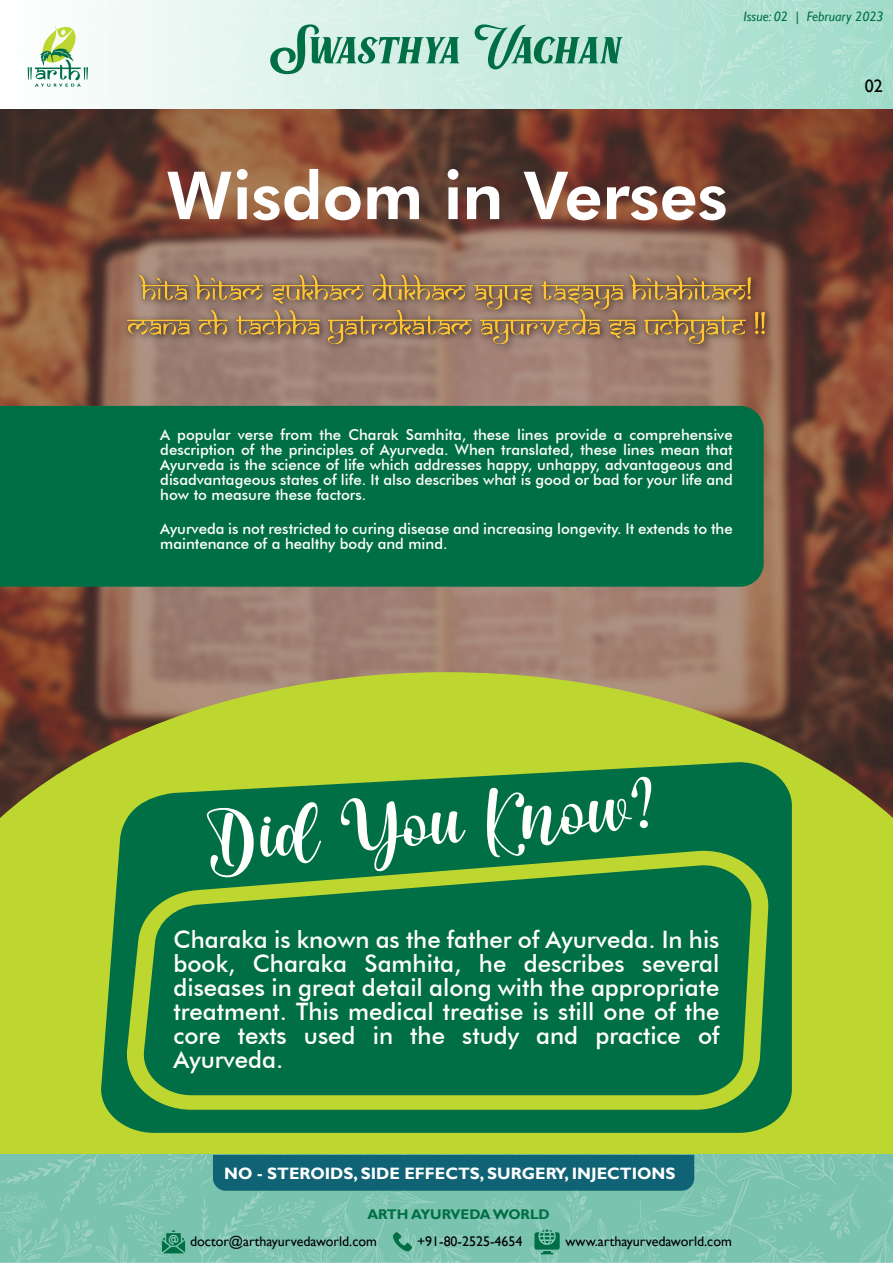
<style>
.page{position:relative;width:893px;height:1263px;background:#fff}
.page>*{position:absolute;margin:0;border:0;box-sizing:border-box;transform-origin:0 0}
.t1{font:800 66.3px "Futura BT";color:#fff}
.t2{font:52.5px "Marons";color:#006f45}
.t3{font:500 24px/24px "Futura BT";color:#fff;text-align:justify}
.t4{font:18px "Gill Sans";color:#000}
.t5{font:700 16.5px "Gill Sans";color:#fff}
.t6{font:500 15px/15px "Futura BT";color:#fff;text-align:justify}
.t7{font:13.95px "Gill Sans";color:#000}
.t8{font:700 13.95px "Gill Sans";color:#006f45}
.t9{font:italic 13.65px "Gill Sans";color:#006f45}
</style>
<div class="page">
<div style="left:0;top:89px;width:893px;height:769px;background:#5f3933;opacity:.49"></div>
<svg style="left:0;top:672px;width:893px;height:483px;background:#acb734"></svg>
<img style="left:0;top:1155px;width:893px;height:108px">
<div style="left:213px;top:1155px;width:481px;height:36px;background:#106275"></div>
<svg style="left:534px;top:1229px;width:26px;height:25px"></svg>
<svg style="left:393px;top:1232px;width:19px;height:19px"></svg>
<svg style="left:162px;top:1230px;width:23px;height:23px"></svg>
<img style="left:0;top:0;width:893px;height:108px">
<svg style="left:28px;top:24px;width:60px;height:63px"></svg>
<img style="left:123px;top:269px;width:650px;height:84px">
<svg style="left:101px;top:762px;width:691px;height:371px;background:#358b3f"></svg>
<svg style="left:126px;top:851px;width:643px;height:259px;background:#1c7e41"></svg>
<svg style="left:207px;top:802px;width:114px;height:76px"></svg>
<svg style="left:340px;top:798px;width:126px;height:73px"></svg>
<svg style="left:482px;top:776px;width:172px;height:81px;background:#2f8967"></svg>
<div style="left:0;top:406px;width:764px;height:181px;background:#006f45"></div>
<h2 class="t2" style="left:272px;top:24px;width:351px">SwasthyaVachan</h2>
<p class="t9" style="left:743px;top:11px;width:142px">Issue: 02 | February 2023</p>
<p class="t4" style="left:865px;top:80px;width:20px">02</p>
<h1 class="t1" style="left:166px;top:169px;width:563px">Wisdom in Verses</h1>
<p class="t6" style="left:160px;top:429px;width:574px">A popular verse from the Charak Samhita, these lines provide a comprehensive description of the principles of Ayurveda. When translated, these lines mean that Ayurveda is the science of life which addresses happy, unhappy, advantageous and disadvantageous states of life. It also describes what is good or bad for your life and how to measure these factors.</p>
<p class="t6" style="left:160px;top:523px;width:574px">Ayurveda is not restricted to curing disease and increasing longevity. It extends to the maintenance of a healthy body and mind.</p>
<p class="t3" style="left:174px;top:929px;width:547px">Charaka is known as the father of Ayurveda. In his book, Charaka Samhita, he describes several diseases in great detail along with the appropriate treatment. This medical treatise is still one of the core texts used in the study and practice of Ayurveda.</p>
<p class="t5" style="left:224px;top:1168px;width:453px">NO - STEROIDS, SIDE EFFECTS, SURGERY, INJECTIONS</p>
<p class="t8" style="left:367px;top:1209px;width:184px">ARTH AYURVEDAWORLD</p>
<p class="t7" style="left:190px;top:1236px;width:188px">doctor@arthayurvedaworld.com</p>
<p class="t7" style="left:417px;top:1236px;width:107px">+91-80-2525-4654</p>
<p class="t7" style="left:566px;top:1236px;width:168px">www.arthayurvedaworld.com</p>
</div>
